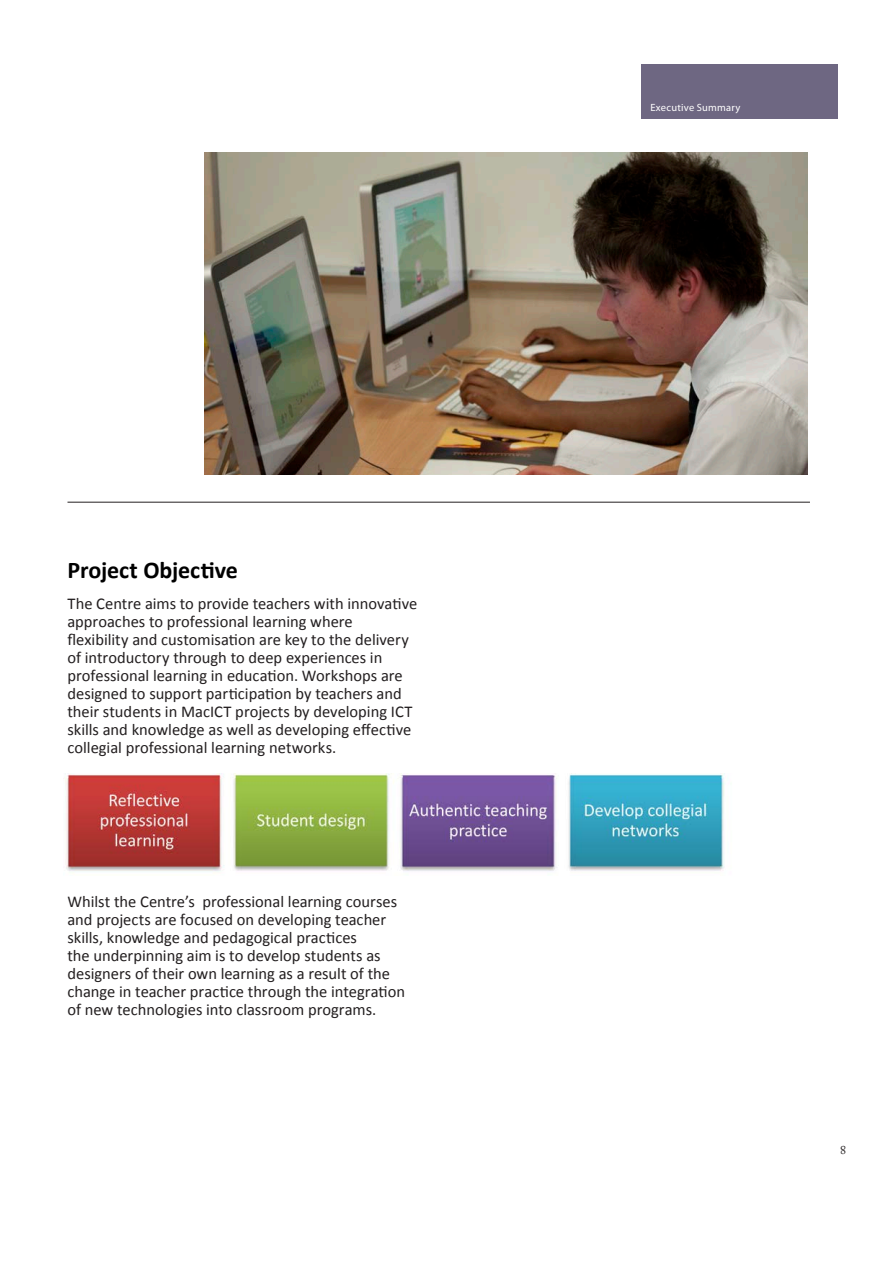
<style>
.page{position:relative;width:893px;height:1263px;background:#fff}
.page>*{position:absolute;margin:0;border:0;box-sizing:border-box;transform-origin:0 0}
.t1{font:700 24px "Calibri";letter-spacing:-.005em;color:#000}
.t2{font:16.5px/18px "Calibri";color:#231f20}
.t3{font:12px "Adobe Caslon Pro";color:#231f20}
.t4{font:10.5px "Myriad Pro";letter-spacing:.02em;color:#fff}
</style>
<div class="page">
<hr style="left:68px;top:502px;width:742px;height:1px;background:#231f20">
<img style="left:205px;top:153px;width:603px;height:321px">
<img style="left:65px;top:773px;width:660px;height:99px">
<div style="left:641px;top:64px;width:197px;height:55px;background:#6e6782"></div>
<h1 class="t1" style="left:68px;top:555px;width:172px">Project Objective</h1>
<p class="t2" style="left:68px;top:594px;width:351px">The Centre aims to provide teachers with innovative approaches to professional learning where flexibility and customisation are key to the delivery of introductory through to deep experiences in professional learning in education. Workshops are designed to support participation by teachers and their students in MacICT projects by developing ICT skills and knowledge as well as developing effective collegial professional learning networks.</p>
<p class="t2" style="left:68px;top:892px;width:339px">Whilst the Centre’s professional learning courses and projects are focused on developing teacher skills, knowledge and pedagogical practices<br>the underpinning aim is to develop students as designers of their own learning as a result of the change in teacher practice through the integration of new technologies into classroom programs.</p>
<p class="t4" style="left:650px;top:101px;width:91px">Executive Summary</p>
<p class="t3" style="left:840px;top:1143px;width:7px">8</p>
</div>
